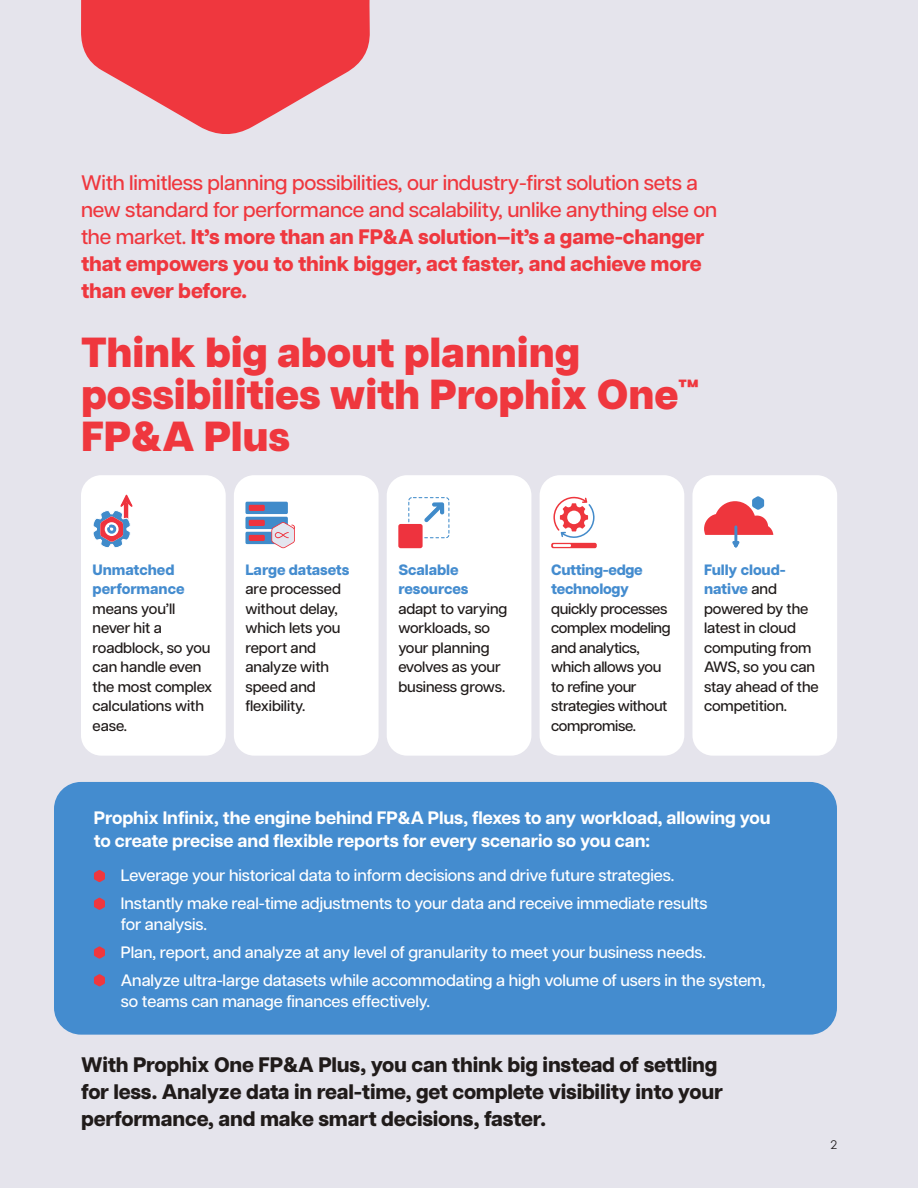
<style>
.page{position:relative;width:918px;height:1188px;background:#e5e4ec}
.page>*{position:absolute;margin:0;border:0;box-sizing:border-box;transform-origin:0 0}
.t1{font:800 42px/42px "Articulat CF";letter-spacing:-.005em;color:#ef373e}
.Intro_para{font:500 21px/27px "Articulat CF";letter-spacing:-.01em;color:#ef373e}
.Intro_para-2{font:800 21px/27px "Articulat CF";letter-spacing:-.01em;color:#201b1a}
.Body{font:700 18px/22.5px "Articulat CF";letter-spacing:-.005em;color:#fff}
.Body_Bullets{font:500 16.5px/21px "Articulat CF";letter-spacing:-.005em;color:#fff}
.Body-2{font:500 15px/19.5px "Articulat CF";letter-spacing:-.005em;color:#201b1a}
.t2{font:12px "Century Gothic";color:#231f20}
.s1{font-weight:800}
.s2{font-weight:800;color:#448ccf}
</style>
<div class="page">
<div style="left:54px;top:782px;width:783px;height:253px;background:#448ccf;border-radius:27px"></div>
<svg style="left:94px;top:870px;width:11px;height:12px"></svg>
<svg style="left:94px;top:898px;width:11px;height:12px"></svg>
<svg style="left:94px;top:946px;width:11px;height:13px"></svg>
<svg style="left:94px;top:974px;width:11px;height:12px"></svg>
<div style="left:81px;top:475px;width:145px;height:281px;background:#fff;border-radius:20px"></div>
<svg style="left:93px;top:494px;width:40px;height:54px"></svg>
<div style="left:234px;top:475px;width:145px;height:281px;background:#fff;border-radius:20px"></div>
<div style="left:245px;top:502px;width:43px;height:12px;background:#408bca;border-radius:2px"></div>
<div style="left:249px;top:505px;width:16px;height:6px;background:#ee333e;border-radius:2px"></div>
<div style="left:245px;top:517px;width:43px;height:12px;background:#408bca;border-radius:2px"></div>
<div style="left:249px;top:520px;width:16px;height:6px;background:#ee333e;border-radius:2px"></div>
<div style="left:245px;top:532px;width:43px;height:12px;background:#408bca;border-radius:2px"></div>
<div style="left:249px;top:535px;width:16px;height:6px;background:#ee333e;border-radius:2px"></div>
<svg style="left:271px;top:522px;width:24px;height:26px"></svg>
<div style="left:387px;top:475px;width:144px;height:281px;background:#fff;border-radius:20px"></div>
<div style="left:398px;top:524px;width:25px;height:24px;background:#ee333e;border-radius:2px"></div>
<svg style="left:408px;top:497px;width:41px;height:41px"></svg>
<div style="left:540px;top:475px;width:144px;height:281px;background:#fff;border-radius:20px"></div>
<svg style="left:553px;top:497px;width:42px;height:41px"></svg>
<div style="left:567px;top:511px;width:14px;height:13px;background:#fff;border-radius:50%"></div>
<div style="left:551px;top:543px;width:46px;height:5px;background:#ee363d;border-radius:2px"></div>
<hr style="left:553px;top:544px;width:18px;height:3px;background:#fff">
<div style="left:692px;top:475px;width:145px;height:281px;background:#fff;border-radius:20px"></div>
<svg style="left:704px;top:496px;width:69px;height:52px"></svg>
<svg style="left:81px;top:0;width:289px;height:134px"></svg>
<p class="Intro_para" style="left:81px;top:170px;width:638px">With limitless planning possibilities, our industry-first solution sets a new standard for performance and scalability, unlike anything else on the market. <span class="s1">It’s more than an FP&amp;A solution—it’s a game-changer that empowers you to think bigger, act faster, and achieve more than ever before.</span></p>
<p class="t1" style="left:81px;top:335px;width:620px">Think big about planning possibilities with Prophix One™<br>FP&amp;A Plus</p>
<p class="Body-2" style="left:93px;top:560px;width:121px"><span class="s2">Unmatched performance </span>means you’ll never hit a roadblock, so you can handle even the most complex calculations with ease.</p>
<p class="Body-2" style="left:245px;top:560px;width:105px"><span class="s2">Large datasets </span>are processed without delay, which lets you report and analyze with speed and flexibility.</p>
<p class="Body-2" style="left:398px;top:560px;width:111px"><span class="s2">Scalable resources </span>adapt to varying workloads, so your planning evolves as your business grows.</p>
<p class="Body-2" style="left:551px;top:560px;width:121px"><span class="s2">Cutting-edge technology </span>quickly processes complex modeling and analytics, which allows you to refine your strategies without compromise.</p>
<p class="Body-2" style="left:704px;top:560px;width:116px"><span class="s2">Fully cloud&shy;native</span> and powered by the latest in cloud computing from<br>AWS, so you can stay ahead of the competition.</p>
<p class="Body" style="left:94px;top:808px;width:678px">Prophix Infinix, the engine behind FP&amp;A Plus, flexes to any workload, allowing you to create precise and flexible reports for every scenario so you can:</p>
<p class="Body_Bullets" style="left:121px;top:866px;width:555px">Leverage your historical data to inform decisions and drive future strategies.</p>
<p class="Body_Bullets" style="left:121px;top:893px;width:588px">Instantly make real-time adjustments to your data and receive immediate results for analysis.</p>
<p class="Body_Bullets" style="left:121px;top:942px;width:586px">Plan, report, and analyze at any level of granularity to meet your business needs.</p>
<p class="Body_Bullets" style="left:121px;top:970px;width:646px">Analyze ultra-large datasets while accommodating a high volume of users in the system, so teams can manage finances effectively.</p>
<p class="Intro_para-2" style="left:81px;top:1052px;width:643px">With Prophix One FP&amp;A Plus, you can think big instead of settling for less. Analyze data in real-time, get complete visibility into your performance, and make smart decisions, faster.</p>
<p class="t2" style="left:831px;top:1137px;width:8px">2</p>
</div>
